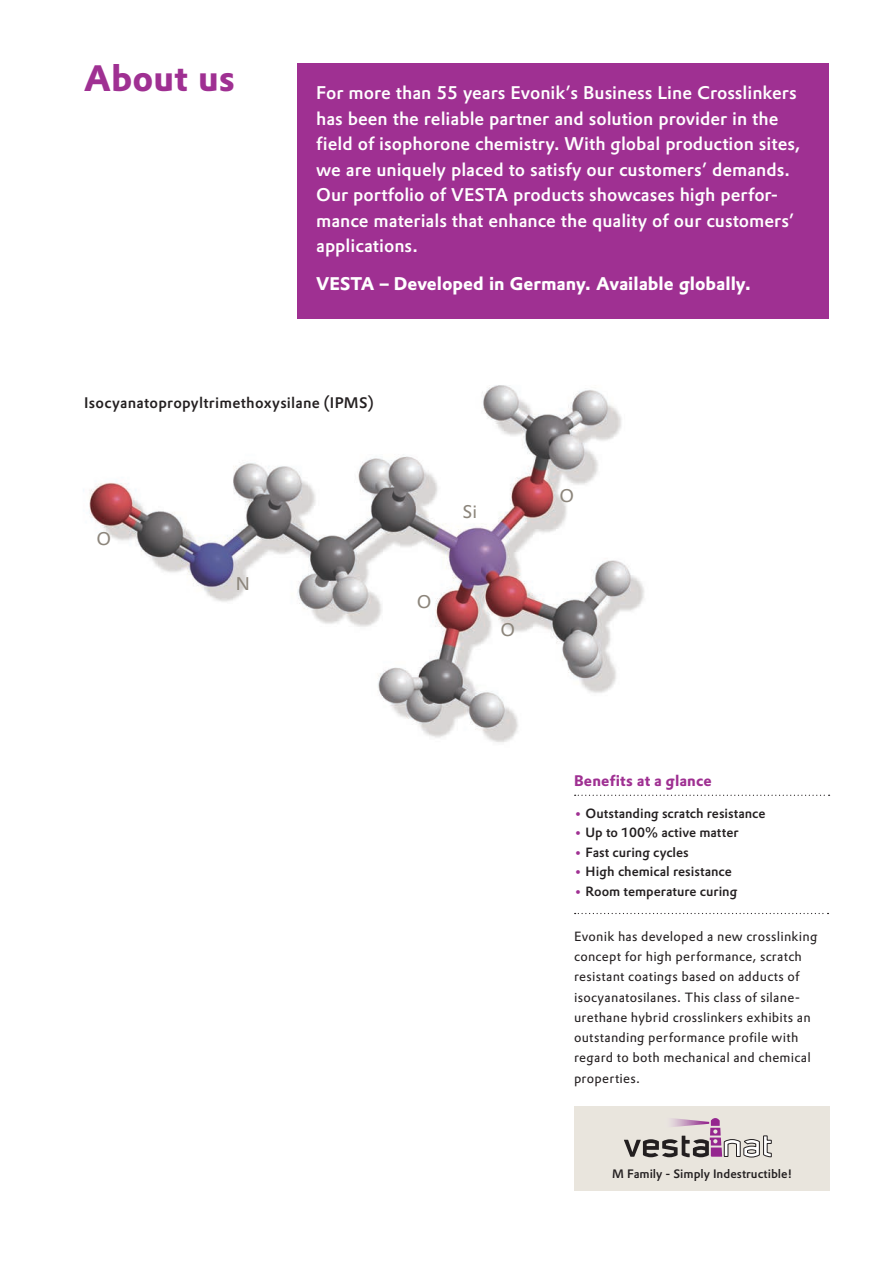
<style>
.page{position:relative;width:893px;height:1263px;background:#fff}
.page>*{position:absolute;margin:0;border:0;box-sizing:border-box;transform-origin:0 0}
.t1{font:700 36px "Evonik Prokyon";color:#9f3092}
.t2{font:500 18px/25.5px "Evonik Prokyon";color:#fff}
.t3{font:700 18px "Evonik Prokyon";color:#fff}
.t4{font:18px "Evonik Prokyon";color:#8c857b}
.t5{font:500 15px "Evonik Prokyon";letter-spacing:.015em;color:#231f20}
.t6{font:700 15px "Evonik Prokyon";letter-spacing:.01em;color:#9f3092}
.t7{font:13.2px/20.2px "Evonik Prokyon";letter-spacing:.02em;color:#231f20}
.t8{font:500 13.2px "Evonik Prokyon";color:#231f20}
.t9{font:500 12px "Evonik Prokyon";color:#231f20}
.s1{color:#9f3092}
</style>
<div class="page">
<img style="left:83px;top:385px;width:561px;height:358px">
<div style="left:574px;top:1107px;width:255px;height:84px;background:#e9e5dd"></div>
<svg style="left:624px;top:1118px;width:148px;height:39px"></svg>
<svg style="left:575px;top:795px;width:255px;height:1px"></svg>
<svg style="left:575px;top:913px;width:253px;height:1px"></svg>
<div style="left:298px;top:64px;width:531px;height:255px;background:#9f3092"></div>
<h1 class="t1" style="left:84px;top:49px;width:152px">About us</h1>
<p class="t2" style="left:316px;top:79px;width:486px">For more than 55 years Evonik’s Business Line Crosslinkers has been the reliable partner and solution provider in the field of isophorone chemistry. With global production sites, we are uniquely placed to satisfy our customers’ demands.<br>Our portfolio of VESTA products showcases high perfor&shy;mance materials that enhance the quality of our customers’ applications.</p>
<p class="t3" style="left:316px;top:269px;width:436px">VESTA – Developed in Germany. Available globally.</p>
<p class="t5" style="left:84px;top:391px;width:291px">Isocyanatopropyltrimethoxysilane (IPMS)</p>
<p class="t4" style="left:96px;top:525px;width:16px">O</p>
<p class="t4" style="left:236px;top:570px;width:16px">N</p>
<p class="t4" style="left:417px;top:588px;width:16px">O</p>
<p class="t4" style="left:463px;top:498px;width:16px">Si</p>
<p class="t4" style="left:500px;top:615px;width:16px">O</p>
<p class="t4" style="left:560px;top:482px;width:16px">O</p>
<p class="t6" style="left:574px;top:769px;width:139px">Benefits at a glance</p>
<p class="t8" style="left:574px;top:802px;width:193px"><span class="s1">•</span> Outstanding scratch resistance</p>
<p class="t8" style="left:574px;top:822px;width:166px"><span class="s1">•</span> Up to 100% active matter</p>
<p class="t8" style="left:574px;top:841px;width:116px"><span class="s1">•</span> Fast curing cycles</p>
<p class="t8" style="left:574px;top:861px;width:159px"><span class="s1">•</span> High chemical resistance</p>
<p class="t8" style="left:574px;top:880px;width:165px"><span class="s1">•</span> Room temperature curing</p>
<p class="t7" style="left:574px;top:925px;width:245px">Evonik has developed a new crosslinking concept for high performance, scratch resistant coatings based on adducts of isocyanatosilanes. This class of silane&shy;urethane hybrid crosslinkers exhibits an outstanding performance profile with regard to both mechanical and chemical properties.</p>
<p class="t9" style="left:612px;top:1164px;width:182px">M Family - Simply Indestructible!</p>
</div>
